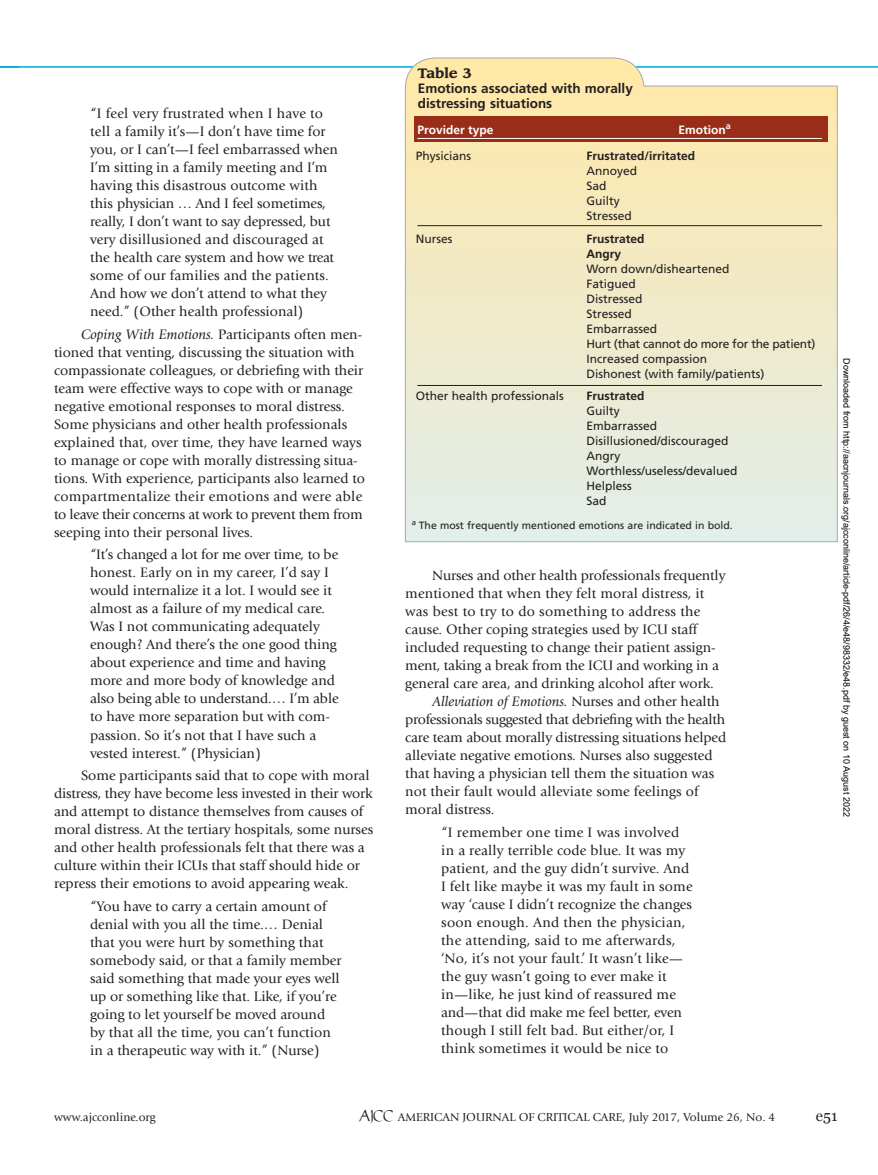
<style>
.page{position:relative;width:878px;height:1175px;background:#fff}
.page>*{position:absolute;margin:0;border:0;box-sizing:border-box;transform-origin:0 0}
.t1{font:15px "Georgia";color:#231f20}
.t2{font:14.25px/18px "Giovanni Std";color:#231f20}
.t3{font:14.25px "Giovanni Std";letter-spacing:-.02em;color:#231f20}
.t4{font:italic 14.25px "Giovanni Std";color:#231f20}
.t5{font:14.25px "Giovanni Std";letter-spacing:.02em;color:#231f20}
.t6{font:700 13.5px/15px "Frutiger";color:#231f20}
.t7{font:700 13.5px "Leawood Std";color:#231f20}
.t8{font:12px/15px "Frutiger";color:#231f20}
.t9{font:12px "Giovanni Std";color:#231f20}
.t10{font:700 12px/15px "Frutiger";color:#231f20}
.t11{font:700 12px "Frutiger";color:#fff}
.t12{font:10.5px "Frutiger";color:#231f20}
.t13{font:9px "Arial";color:#000}
.s1{font-style:italic}
.s2{font-style:normal}
.s3{font-family:"Publius";font-size:13.5px}
</style>
<div class="page">
<hr style="left:0;top:66px;width:878px;height:2px;background:#00a7d8">
<svg style="left:405px;top:58px;width:432px;height:484px;background:#efeacb"></svg>
<div style="left:414px;top:116px;width:413px;height:26px;background:#9a2d18"></div>
<hr style="left:417px;top:138px;width:405px;height:1px;background:#fff">
<hr style="left:417px;top:225px;width:405px;height:1px;background:#231f20">
<hr style="left:417px;top:385px;width:405px;height:1px;background:#231f20">
<p class="t2" style="left:90px;top:105px;width:249px">“I feel very frustrated when I have to tell a family it’s—I don’t have time for you, or I can’t—I feel embarrassed when I’m sitting in a family meeting and I’m having this disastrous outcome with this physician … And I feel sometimes, really, I don’t want to say depressed, but very disillusioned and discouraged at the health care system and how we treat some of our families and the patients.<br>And how we don’t attend to what they need.” (Other health professional)</p>
<p class="t2" style="left:54px;top:325px;width:312px;text-indent:27px"><span class="s1">Coping With Emotions.</span> Participants often men&shy;tioned that venting, discussing the situation with compassionate colleagues, or debriefing with their team were effective ways to cope with or manage negative emotional responses to moral distress.<br>Some physicians and other health professionals explained that, over time, they have learned ways to manage or cope with morally distressing situa&shy;tions. With experience, participants also learned to compartmentalize their emotions and were able to leave their concerns at work to prevent them from seeping into their personal lives.</p>
<p class="t2" style="left:90px;top:546px;width:250px">“It’s changed a lot for me over time, to be honest. Early on in my career, I’d say I would internalize it a lot. I would see it almost as a failure of my medical care.<br>Was I not communicating adequately enough? And there’s the one good thing about experience and time and having more and more body of knowledge and also being able to understand.… I’m able to have more separation but with com&shy;passion. So it’s not that I have such a vested interest.” (Physician)</p>
<p class="t2" style="left:54px;top:766px;width:321px;text-indent:27px">Some participants said that to cope with moral distress, they have become less invested in their work and attempt to distance themselves from causes of moral distress. At the tertiary hospitals, some nurses and other health professionals felt that there was a culture within their ICUs that staff should hide or repress their emotions to avoid appearing weak.</p>
<p class="t2" style="left:90px;top:897px;width:253px">“You have to carry a certain amount of denial with you all the time.… Denial that you were hurt by something that somebody said, or that a family member said something that made your eyes well up or something like that. Like, if you’re going to let yourself be moved around by that all the time, you can’t function in a therapeutic way with it.” (Nurse)</p>
<p class="t7" style="left:418px;top:65px;width:55px">Table 3</p>
<p class="t6" style="left:418px;top:81px;width:216px">Emotions associated with morally distressing situations</p>
<p class="t11" style="left:417px;top:122px;width:77px">Provider type</p>
<p class="t11" style="left:678px;top:122px;width:54px">Emotion<sup>a</sup></p>
<p class="t8" style="left:415px;top:149px;width:57px">Physicians</p>
<p class="t8" style="left:415px;top:231px;width:38px">Nurses</p>
<p class="t8" style="left:415px;top:389px;width:150px">Other health professionals</p>
<p class="t10" style="left:586px;top:149px;width:110px">Frustrated/irritated</p>
<p class="t8" style="left:586px;top:164px;width:52px">Annoyed<br>Sad<br>Guilty<br>Stressed</p>
<p class="t10" style="left:586px;top:231px;width:60px">Frustrated<br>Angry</p>
<p class="t8" style="left:586px;top:261px;width:230px">Worn down/disheartened<br>Fatigued<br>Distressed<br>Stressed<br>Embarrassed<br>Hurt (that cannot do more for the patient)<br>Increased compassion<br>Dishonest (with family/patients)</p>
<p class="t10" style="left:586px;top:389px;width:60px">Frustrated</p>
<p class="t8" style="left:586px;top:404px;width:153px">Guilty<br>Embarrassed<br>Disillusioned/discouraged<br>Angry<br>Worthless/useless/devalued<br>Helpless<br>Sad</p>
<p class="t12" style="left:412px;top:519px;width:322px"><sup>a</sup> The most frequently mentioned emotions are indicated in bold.</p>
<p class="t2" style="left:432px;top:567px;width:295px">Nurses and other health professionals frequently</p>
<p class="t2" style="left:405px;top:585px;width:301px">mentioned that when they felt moral distress, it</p>
<p class="t5" style="left:405px;top:603px;width:297px">was best to try to do something to address the</p>
<p class="t2" style="left:405px;top:621px;width:294px">cause. Other coping strategies used by ICU staff</p>
<p class="t2" style="left:405px;top:639px;width:312px">included requesting to change their patient assign-</p>
<p class="t2" style="left:405px;top:657px;width:315px">ment, taking a break from the ICU and working in a</p>
<p class="t2" style="left:405px;top:675px;width:310px">general care area, and drinking alcohol after work.</p>
<p class="t4" style="left:432px;top:694px;width:289px">Alleviation of Emotions. <span class="s2">Nurses and other health</span></p>
<p class="t3" style="left:405px;top:711px;width:321px">professionals suggested that debriefing with the health</p>
<p class="t2" style="left:405px;top:729px;width:322px">care team about morally distressing situations helped</p>
<p class="t2" style="left:405px;top:747px;width:309px">alleviate negative emotions. Nurses also suggested</p>
<p class="t2" style="left:405px;top:765px;width:310px">that having a physician tell them the situation was</p>
<p class="t2" style="left:405px;top:783px;width:295px">not their fault would alleviate some feelings of</p>
<p class="t2" style="left:405px;top:801px;width:91px">moral distress.</p>
<p class="t2" style="left:441px;top:823px;width:253px">“I remember one time I was involved in a really terrible code blue. It was my patient, and the guy didn’t survive. And I felt like maybe it was my fault in some way ‘cause I didn’t recognize the changes soon enough. And then the physician, the attending, said to me afterwards, ‘No, it’s not your fault.’ It wasn’t like— the guy wasn’t going to ever make it in—like, he just kind of reassured me and—that did make me feel better, even though I still felt bad. But either/or, I think sometimes it would be nice to</p>
<p class="t13" style="left:850px;top:358px;width:460px;rotate:90deg">Downloaded from http://aacnjournals.org/ajcconline/article-pdf/26/4/e48/98332/e48.pdf by guest on 10 August 2022</p>
<p class="t9" style="left:54px;top:1110px;width:103px">www.ajcconline.org</p>
<p class="t9" style="left:359px;top:1110px;width:417px"><span class="s3">AJCC</span> AMERICAN JOURNAL OF CRITICAL CARE, July 2017, Volume 26, No. 4</p>
<p class="t1" style="left:815px;top:1106px;width:23px">e51</p>
</div>
